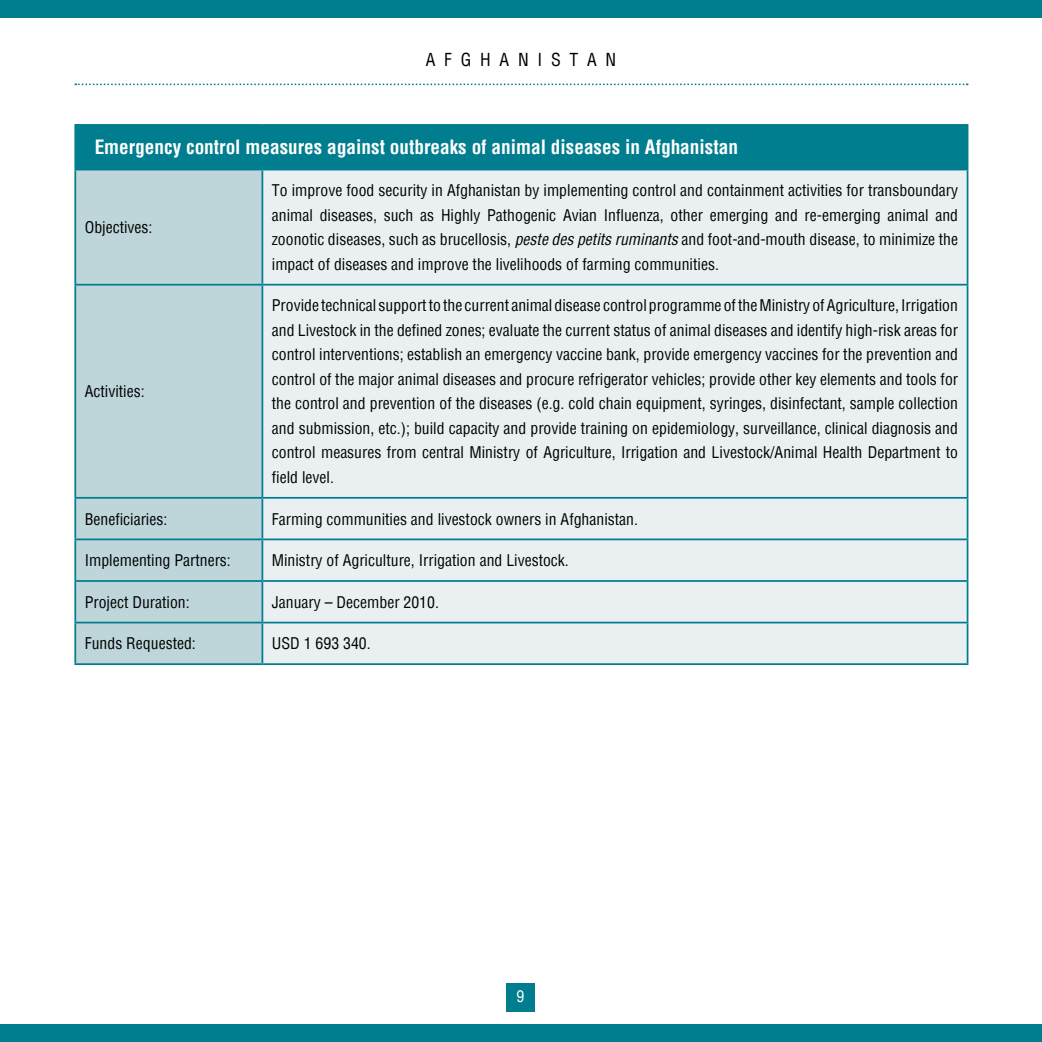
<style>
.page{position:relative;width:1042px;height:1042px;background:#fff}
.page>*{position:absolute;margin:0;border:0;box-sizing:border-box;transform-origin:0 0}
.t1{font:700 condensed 19.25px "Helvetica";color:#fff}
.t2{font:condensed 17.5px "Helvetica";letter-spacing:.5em;color:#000}
.t3{font:condensed 15.75px/24.5px "Helvetica";color:#000;text-align:justify}
.s1{font-style:italic}
</style>
<div class="page">
<div style="left:506px;top:983px;width:28px;height:29px;background:#007d8f"></div>
<div style="left:75px;top:125px;width:892px;height:45px;background:#007d8f"></div>
<div style="left:76px;top:170px;width:185px;height:493px;background:#bed5da"></div>
<div style="left:263px;top:170px;width:703px;height:493px;background:#eaf0f2"></div>
<hr style="left:74px;top:124px;width:188px;height:2px;background:#007d8f">
<hr style="left:74px;top:126px;width:2px;height:43px;background:#007d8f">
<hr style="left:262px;top:124px;width:706px;height:2px;background:#007d8f">
<hr style="left:966px;top:126px;width:2px;height:43px;background:#007d8f">
<hr style="left:74px;top:169px;width:188px;height:1px;background:#007d8f">
<hr style="left:74px;top:170px;width:2px;height:114px;background:#007d8f">
<hr style="left:262px;top:169px;width:706px;height:1px;background:#007d8f">
<hr style="left:261px;top:170px;width:2px;height:114px;background:#007d8f">
<hr style="left:966px;top:170px;width:2px;height:114px;background:#007d8f">
<hr style="left:74px;top:284px;width:188px;height:1px;background:#007d8f">
<hr style="left:74px;top:285px;width:2px;height:212px;background:#007d8f">
<hr style="left:262px;top:284px;width:706px;height:1px;background:#007d8f">
<hr style="left:261px;top:285px;width:2px;height:212px;background:#007d8f">
<hr style="left:966px;top:285px;width:2px;height:212px;background:#007d8f">
<hr style="left:74px;top:497px;width:188px;height:2px;background:#007d8f">
<hr style="left:74px;top:499px;width:2px;height:39px;background:#007d8f">
<hr style="left:262px;top:497px;width:706px;height:2px;background:#007d8f">
<hr style="left:261px;top:499px;width:2px;height:39px;background:#007d8f">
<hr style="left:966px;top:499px;width:2px;height:39px;background:#007d8f">
<hr style="left:74px;top:538px;width:188px;height:2px;background:#007d8f">
<hr style="left:74px;top:540px;width:2px;height:40px;background:#007d8f">
<hr style="left:262px;top:538px;width:706px;height:2px;background:#007d8f">
<hr style="left:261px;top:540px;width:2px;height:40px;background:#007d8f">
<hr style="left:966px;top:540px;width:2px;height:40px;background:#007d8f">
<hr style="left:74px;top:580px;width:188px;height:2px;background:#007d8f">
<hr style="left:74px;top:582px;width:2px;height:40px;background:#007d8f">
<hr style="left:262px;top:580px;width:706px;height:2px;background:#007d8f">
<hr style="left:261px;top:582px;width:2px;height:40px;background:#007d8f">
<hr style="left:966px;top:582px;width:2px;height:40px;background:#007d8f">
<hr style="left:74px;top:622px;width:188px;height:1px;background:#007d8f">
<hr style="left:74px;top:623px;width:2px;height:40px;background:#007d8f">
<hr style="left:262px;top:622px;width:706px;height:1px;background:#007d8f">
<hr style="left:261px;top:623px;width:2px;height:40px;background:#007d8f">
<hr style="left:966px;top:623px;width:2px;height:40px;background:#007d8f">
<hr style="left:74px;top:663px;width:188px;height:2px;background:#007d8f">
<hr style="left:262px;top:663px;width:706px;height:2px;background:#007d8f">
<svg style="left:75px;top:83px;width:892px;height:2px"></svg>
<div style="left:0;top:0;width:1042px;height:17px;background:#007d8f"></div>
<div style="left:0;top:1024px;width:1042px;height:18px;background:#007d8f"></div>
<p class="t2" style="left:426px;top:49px;width:192px">AFGHANISTAN</p>
<p class="t1" style="left:95px;top:135px;width:645px">Emergency control measures against outbreaks of animal diseases in Afghanistan</p>
<p class="t3" style="left:85px;top:215px;width:69px">Objectives:</p>
<p class="t3" style="left:85px;top:379px;width:61px">Activities:</p>
<p class="t3" style="left:272px;top:178px;width:688px">To improve food security in Afghanistan by implementing control and containment activities for transboundary animal diseases, such as Highly Pathogenic Avian Influenza, other emerging and re‑emerging animal and zoonotic diseases, such as brucellosis, <span class="s1">peste des petits ruminants</span> and foot‑and‑mouth disease, to minimize the impact of diseases and improve the livelihoods of farming communities.</p>
<p class="t3" style="left:272px;top:293px;width:688px">Provide technical support to the current animal disease control programme of the Ministry of Agriculture, Irrigation and Livestock in the defined zones; evaluate the current status of animal diseases and identify high‑risk areas for control interventions; establish an emergency vaccine bank, provide emergency vaccines for the prevention and control of the major animal diseases and procure refrigerator vehicles; provide other key elements and tools for the control and prevention of the diseases (e.g. cold chain equipment, syringes, disinfectant, sample collection and submission, etc.); build capacity and provide training on epidemiology, surveillance, clinical diagnosis and control measures from central Ministry of Agriculture, Irrigation and Livestock/Animal Health Department to field level.</p>
<p class="t3" style="left:85px;top:506px;width:84px">Beneficiaries:</p>
<p class="t3" style="left:272px;top:506px;width:368px">Farming communities and livestock owners in Afghanistan.</p>
<p class="t3" style="left:85px;top:548px;width:148px">Implementing Partners:</p>
<p class="t3" style="left:272px;top:548px;width:298px">Ministry of Agriculture, Irrigation and Livestock.</p>
<p class="t3" style="left:85px;top:589px;width:106px">Project Duration:</p>
<p class="t3" style="left:272px;top:589px;width:169px">January – December 2010.</p>
<p class="t3" style="left:85px;top:631px;width:113px">Funds Requested:</p>
<p class="t3" style="left:272px;top:631px;width:100px">USD 1 693 340.</p>
</div>
